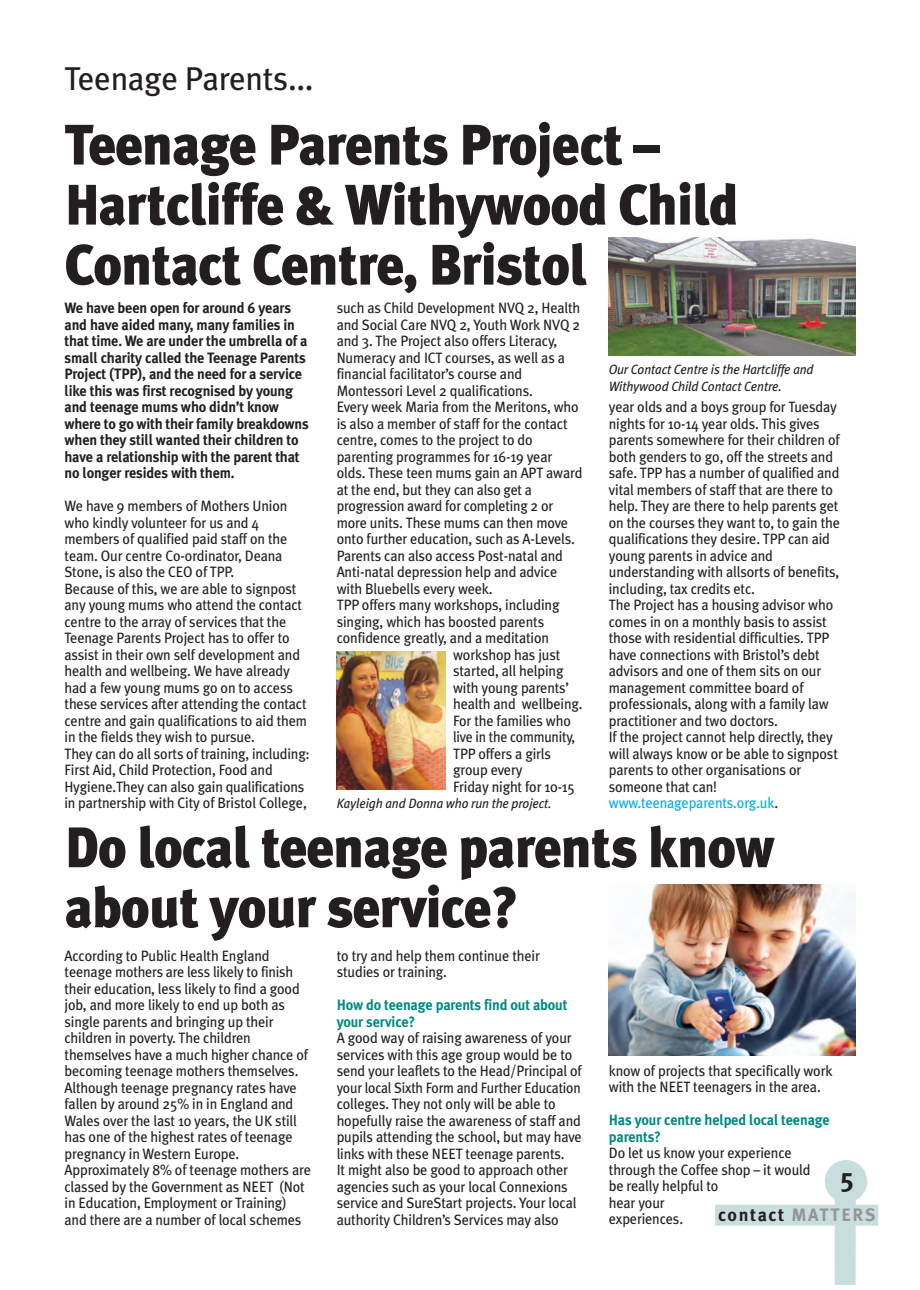
<style>
.page{position:relative;width:920px;height:1290px;background:#fff}
.page>*{position:absolute;margin:0;border:0;box-sizing:border-box;transform-origin:0 0}
.t1{font:900 57px/60px "Meta Plus";letter-spacing:-.015em;color:#231f20;scale:.95 1}
.t2{font:33px "Meta Plus";letter-spacing:-.01em;color:#231f20}
.t3{font:700 27px "Meta Plus";color:#231f20}
.t4{font:700 18px "Meta Plus";letter-spacing:.09em;color:#231f20}
.t5{font:15px/16.5px "Meta Plus";letter-spacing:-.01em;color:#231f20;scale:.95 1}
.t6{font:700 15px/16.5px "Meta Plus";letter-spacing:-.01em;color:#231f20;scale:.95 1}
.t7{font:700 15px/16.5px "Meta Plus";letter-spacing:-.01em;color:#008a82;scale:.95 1}
.t8{font:15px "Meta Plus";letter-spacing:-.01em;color:#231f20;scale:.93 1}
.t9{font:15px "Meta Plus";letter-spacing:-.01em;color:#231f20;scale:.92 1}
.t10{font:italic 13.5px/16.5px "Meta Plus";letter-spacing:-.01em;color:#231f20;scale:.95 1}
.s1{color:#00aeef}
.s2{color:#939598}
</style>
<div class="page">
<img style="left:337px;top:651px;width:109px;height:139px">
<div style="left:835px;top:1169px;width:21px;height:116px;background:#c7dedd"></div>
<div style="left:715px;top:1205px;width:163px;height:21px;background:#c7dedd"></div>
<div style="left:825px;top:1160px;width:42px;height:42px;background:#c7dedd;border-radius:50%"></div>
<img style="left:609px;top:237px;width:246px;height:118px">
<img style="left:609px;top:884px;width:246px;height:172px">
<h2 class="t2" style="left:65px;top:60px;width:250px">Teenage Parents...</h2>
<h1 class="t1" style="left:65px;top:115px;width:711px">Teenage Parents Project –<br>Hartcliffe &amp; Withywood Child<br>Contact Centre, Bristol</h1>
<p class="t6" style="left:65px;top:300px;width:259px">We have been open for around 6 years and have aided many, many families in that time. We are under the umbrella of a small charity called the Teenage Parents Project (TPP), and the need for a service like this was first recognised by young and teenage mums who didn’t know where to go with their family breakdowns when they still wanted their children to have a relationship with the parent that no longer resides with them.</p>
<p class="t5" style="left:65px;top:498px;width:260px">We have 9 members of Mothers Union who kindly volunteer for us and 4 members of qualified paid staff on the team. Our centre Co-ordinator, Deana Stone, is also the CEO of TPP.<br>Because of this, we are able to signpost any young mums who attend the contact centre to the array of services that the Teenage Parents Project has to offer to assist in their own self development and health and wellbeing. We have already had a few young mums go on to access these services after attending the contact centre and gain qualifications to aid them in the fields they wish to pursue.<br>They can do all sorts of training, including:<br>First Aid, Child Protection, Food and Hygiene.They can also gain qualifications in partnership with City of Bristol College,</p>
<p class="t5" style="left:337px;top:300px;width:258px">such as Child Development NVQ 2, Health</p>
<p class="t5" style="left:337px;top:316px;width:258px">and Social Care NVQ 2, Youth Work NVQ 2</p>
<p class="t5" style="left:337px;top:333px;width:234px">and 3. The Project also offers Literacy,</p>
<p class="t5" style="left:337px;top:349px;width:242px">Numeracy and ICT courses, as well as a</p>
<p class="t5" style="left:337px;top:366px;width:197px">financial facilitator’s course and</p>
<p class="t5" style="left:337px;top:382px;width:208px">Montessori Level 2 qualifications.</p>
<p class="t5" style="left:337px;top:399px;width:256px">Every week Maria from the Meritons, who</p>
<p class="t5" style="left:337px;top:415px;width:245px">is also a member of staff for the contact</p>
<p class="t5" style="left:337px;top:432px;width:208px">centre, comes to the project to do</p>
<p class="t5" style="left:337px;top:448px;width:228px">parenting programmes for 16-19 year</p>
<p class="t5" style="left:337px;top:465px;width:260px">olds. These teen mums gain an APT award</p>
<p class="t5" style="left:337px;top:481px;width:207px">at the end, but they can also get a</p>
<p class="t8" style="left:337px;top:497px;width:235px">progression award for completing 2 or</p>
<p class="t5" style="left:337px;top:514px;width:245px">more units. These mums can then move</p>
<p class="t5" style="left:337px;top:531px;width:252px">onto further education, such as A-Levels.</p>
<p class="t5" style="left:337px;top:547px;width:240px">Parents can also access Post-natal and</p>
<p class="t5" style="left:337px;top:564px;width:234px">Anti-natal depression help and advice</p>
<p class="t5" style="left:337px;top:580px;width:166px">with Bluebells every week.</p>
<p class="t5" style="left:337px;top:597px;width:236px">TPP offers many workshops, including</p>
<p class="t5" style="left:337px;top:613px;width:220px">singing, which has boosted parents</p>
<p class="t5" style="left:337px;top:630px;width:225px">confidence greatly, and a meditation</p>
<p class="t5" style="left:453px;top:646px;width:114px">workshop has just</p>
<p class="t5" style="left:453px;top:663px;width:118px">started, all helping</p>
<p class="t5" style="left:453px;top:679px;width:124px">with young parents’</p>
<p class="t5" style="left:453px;top:696px;width:138px">health and wellbeing.</p>
<p class="t5" style="left:453px;top:712px;width:126px">For the families who</p>
<p class="t9" style="left:453px;top:728px;width:134px">live in the community,</p>
<p class="t5" style="left:453px;top:745px;width:105px">TPP offers a girls</p>
<p class="t5" style="left:453px;top:762px;width:75px">group every</p>
<p class="t5" style="left:453px;top:778px;width:130px">Friday night for 10-15</p>
<p class="t10" style="left:609px;top:361px;width:217px">Our Contact Centre is the Hartcliffe and<br>Withywood Child Contact Centre.</p>
<p class="t5" style="left:609px;top:399px;width:245px">year olds and a boys group for Tuesday nights for 10-14 year olds. This gives parents somewhere for their children of both genders to go, off the streets and safe. TPP has a number of qualified and vital members of staff that are there to help. They are there to help parents get on the courses they want to, to gain the qualifications they desire. TPP can aid young parents in advice and understanding with allsorts of benefits, including, tax credits etc.<br>The Project has a housing advisor who comes in on a monthly basis to assist those with residential difficulties. TPP have connections with Bristol’s debt advisors and one of them sits on our management committee board of professionals, along with a family law practitioner and two doctors.<br>If the project cannot help directly, they will always know or be able to signpost parents to other organisations or someone that can! <span class="s1">www.teenageparents.org.uk</span>.</p>
<h1 class="t1" style="left:65px;top:817px;width:749px">Do local teenage parents know about your service?</h1>
<p class="t10" style="left:337px;top:795px;width:228px">Kayleigh and Donna who run the project.</p>
<p class="t5" style="left:65px;top:947px;width:261px">According to Public Health England teenage mothers are less likely to finish their education, less likely to find a good job, and more likely to end up both as single parents and bringing up their children in poverty. The children themselves have a much higher chance of becoming teenage mothers themselves.<br>Although teenage pregnancy rates have fallen by around 25% in in England and Wales over the last 10 years, the UK still has one of the highest rates of teenage pregnancy in Western Europe.<br>Approximately 8% of teenage mothers are classed by the Government as NEET (Not in Education, Employment or Training) and there are a number of local schemes</p>
<p class="t5" style="left:337px;top:947px;width:215px">to try and help them continue their studies or training.</p>
<p class="t7" style="left:337px;top:997px;width:244px">How do teenage parents find out about your service?</p>
<p class="t5" style="left:337px;top:1030px;width:260px">A good way of raising awareness of your services with this age group would be to send your leaflets to the Head/Principal of your local Sixth Form and Further Education colleges. They not only will be able to hopefully raise the awareness of staff and pupils attending the school, but may have links with these NEET teenage parents.<br>It might also be good to approach other agencies such as your local Connexions service and SureStart projects. Your local authority Children’s Services may also</p>
<p class="t5" style="left:609px;top:1062px;width:237px">know of projects that specifically work with the NEET teenagers in the area.</p>
<p class="t7" style="left:609px;top:1112px;width:234px">Has your centre helped local teenage parents?</p>
<p class="t5" style="left:609px;top:1145px;width:214px">Do let us know your experience through the Coffee shop – it would be really helpful to<br>hear your<br>experiences.</p>
<h3 class="t3" style="left:841px;top:1162px;width:15px">5</h3>
<p class="t4" style="left:718px;top:1204px;width:159px">contact <span class="s2">MATTERS</span></p>
</div>
